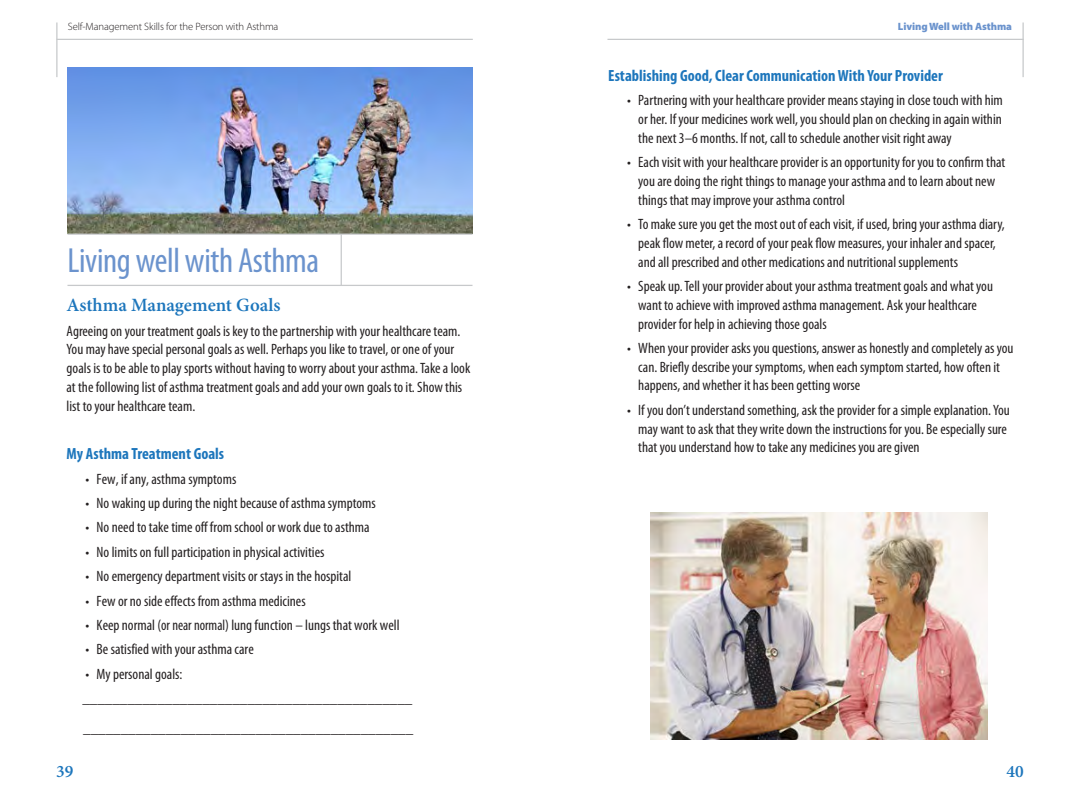
<style>
.page{position:relative;width:1080px;height:810px;background:#fff}
.page>*{position:absolute;margin:0;border:0;box-sizing:border-box;transform-origin:0 0}
.Section_Head_h{font:condensed 35px "Myriad Pro";letter-spacing:-.01em;color:#6b93cd}
.Subhead_h3{font:600 18.75px "Minion Pro";color:#1d76bc}
.t1{font:600 17.5px "Minion Pro";color:#1d76bc}
.Subhead2_h2{font:700 condensed 16.25px "Myriad Pro";color:#1d76bc}
.Text{font:condensed 15px/18.8px "Myriad Pro";color:#231f20}
.Text-2{font:italic 300 15px/24.4px "Myriad Pro";color:#231f20}
.t2{font:300 10.62px "Myriad Pro";letter-spacing:-.01em;color:#231f20}
.t3{font:900 10.62px "Myriad Pro";letter-spacing:-.01em;color:#6b93cd}
.s1{font-weight:400;font-style:normal;font-stretch:condensed}
</style>
<div class="page">
<hr style="left:1022px;top:22px;width:2px;height:55px;background:#c7c9cb">
<hr style="left:608px;top:39px;width:416px;height:1px;background:#c7c9cb">
<hr style="left:56px;top:22px;width:2px;height:55px;background:#c7c9cb">
<hr style="left:57px;top:39px;width:416px;height:1px;background:#c7c9cb">
<img style="left:68px;top:68px;width:404px;height:166px">
<img style="left:650px;top:512px;width:337px;height:228px">
<hr style="left:68px;top:285px;width:404px;height:1px;background:#c7c9cb">
<hr style="left:68px;top:234px;width:404px;height:1px;background:#c7c9cb">
<hr style="left:341px;top:234px;width:1px;height:51px;background:#c7c9cb">
<p class="t2" style="left:68px;top:21px;width:212px">Self-Management Skills for the Person with Asthma</p>
<p class="Section_Head_h" style="left:68px;top:240px;width:253px">Living well with Asthma</p>
<h2 class="Subhead_h3" style="left:67px;top:292px;width:216px">Asthma Management Goals</h2>
<p class="Text" style="left:67px;top:321px;width:405px">Agreeing on your treatment goals is key to the partnership with your healthcare team.<br>You may have special personal goals as well. Perhaps you like to travel, or one of your goals is to be able to play sports without having to worry about your asthma. Take a look at the following list of asthma treatment goals and add your own goals to it. Show this list to your healthcare team.</p>
<h3 class="Subhead2_h2" style="left:67px;top:444px;width:159px">My Asthma Treatment Goals</h3>
<p class="Text" style="left:85px;top:469px;width:152px">• Few, if any, asthma symptoms</p>
<p class="Text" style="left:85px;top:493px;width:292px">• No waking up during the night because of asthma symptoms</p>
<p class="Text" style="left:85px;top:518px;width:286px">• No need to take time off from school or work due to asthma</p>
<p class="Text" style="left:85px;top:542px;width:241px">• No limits on full participation in physical activities</p>
<p class="Text" style="left:85px;top:567px;width:268px">• No emergency department visits or stays in the hospital</p>
<p class="Text" style="left:85px;top:591px;width:222px">• Few or no side effects from asthma medicines</p>
<p class="Text" style="left:85px;top:615px;width:316px">• Keep normal (or near normal) lung function – lungs that work well</p>
<p class="Text" style="left:85px;top:640px;width:170px">• Be satisfied with your asthma care</p>
<p class="Text-2" style="left:83px;top:661px;width:335px"><span class="s1">• My personal goals: </span>____________________________________________</p>
<p class="Text-2" style="left:84px;top:716px;width:335px">____________________________________________</p>
<p class="t1" style="left:56px;top:759px;width:19px">39</p>
<p class="t3" style="left:898px;top:20px;width:116px">Living Well with Asthma</p>
<p class="t3" style="left:900px;top:20px;width:75px">When You Have</p>
<h3 class="Subhead2_h2" style="left:608px;top:66px;width:336px">Establishing Good, Clear Communication With Your Provider</h3>
<p class="Text" style="left:638px;top:91px;width:366px;text-align:justify;text-indent:-11px">• Partnering with your healthcare provider means staying in close touch with him or her. If your medicines work well, you should plan on checking in again within the next 3–6 months. If not, call to schedule another visit right away</p>
<p class="Text" style="left:638px;top:153px;width:368px;text-indent:-11px">• Each visit with your healthcare provider is an opportunity for you to confirm that you are doing the right things to manage your asthma and to learn about new things that may improve your asthma control</p>
<p class="Text" style="left:638px;top:215px;width:368px;text-indent:-11px">• To make sure you get the most out of each visit, if used, bring your asthma diary, peak flow meter, a record of your peak flow measures, your inhaler and spacer, and all prescribed and other medications and nutritional supplements</p>
<p class="Text" style="left:638px;top:277px;width:356px;text-indent:-11px">• Speak up. Tell your provider about your asthma treatment goals and what you want to achieve with improved asthma management. Ask your healthcare provider for help in achieving those goals</p>
<p class="Text" style="left:638px;top:338px;width:377px;text-indent:-11px">• When your provider asks you questions, answer as honestly and completely as you can. Briefly describe your symptoms, when each symptom started, how often it happens, and whether it has been getting worse</p>
<p class="Text" style="left:638px;top:400px;width:373px;text-indent:-11px">• If you don’t understand something, ask the provider for a simple explanation. You may want to ask that they write down the instructions for you. Be especially sure that you understand how to take any medicines you are given</p>
<p class="t1" style="left:1006px;top:759px;width:19px">40</p>
</div>
